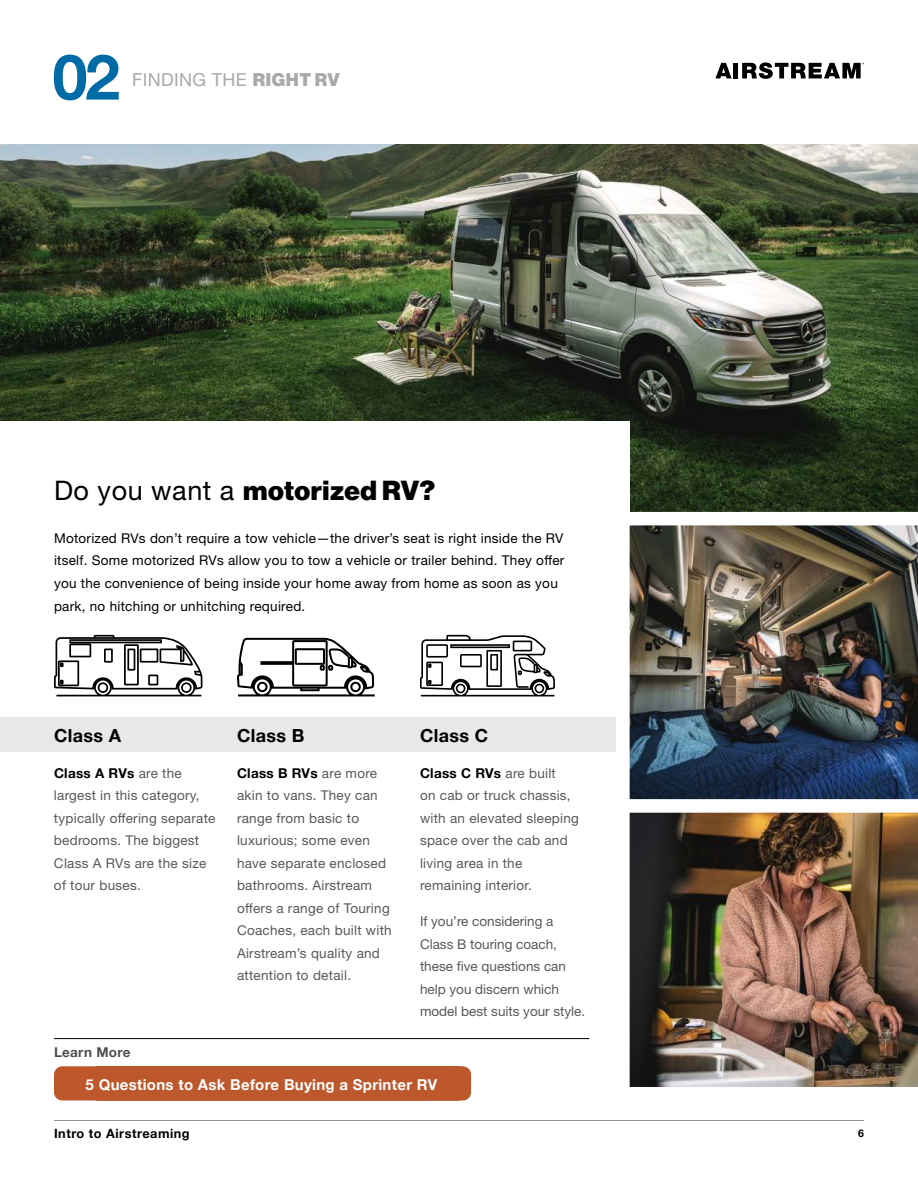
<style>
.page{position:relative;width:918px;height:1188px;background:#fff}
.page>*{position:absolute;margin:0;border:0;box-sizing:border-box;transform-origin:0 0}
.t1{font:700 63px "Helvetica Neue";color:#006ba6}
.t2{font:27px "N Haas Grotesk DS Pro 95 Blk";letter-spacing:.02em;color:#000}
.t3{font:700 18px "Helvetica Neue";letter-spacing:.02em;color:#000}
.t4{font:18px "Helvetica Neue";letter-spacing:.02em;color:#a7a9ab}
.t5{font:700 15px "Helvetica Neue";letter-spacing:.02em;color:#fff}
.t6{font:13.5px/22.5px "Helvetica Neue";letter-spacing:.02em;color:#57585b}
.t7{font:13.5px/22.5px "Helvetica Neue";letter-spacing:.02em;color:#000}
.t8{font:13.5px/22.5px "Helvetica Neue";color:#57585b}
.t9{font:700 13.5px "Helvetica Neue";letter-spacing:.02em;color:#000}
.t10{font:700 12.75px "Helvetica Neue";letter-spacing:.04em;color:#000}
.t11{font:700 10.5px "Helvetica Neue";color:#000}
.s1{font-family:"N Haas Grotesk DS Pro 95 Blk"}
.s2{font-family:"Helvetica Neue"}
.s3{font-weight:700;color:#000}
</style>
<div class="page">
<img style="left:0;top:145px;width:918px;height:360px">
<div style="left:0;top:421px;width:630px;height:514px;background:#fff"></div>
<hr style="left:54px;top:1120px;width:810px;height:1px;background:#939597">
<svg style="left:715px;top:63px;width:17px;height:15px"></svg>
<hr style="left:734px;top:63px;width:4px;height:15px;background:#000">
<svg style="left:742px;top:62px;width:122px;height:17px"></svg>
<div style="left:0;top:718px;width:918px;height:34px;background:#e9e7e7"></div>
<svg style="left:54px;top:635px;width:149px;height:61px"></svg>
<svg style="left:237px;top:638px;width:138px;height:58px"></svg>
<svg style="left:420px;top:635px;width:135px;height:61px"></svg>
<img style="left:609px;top:505px;width:309px;height:287px">
<img style="left:629px;top:792px;width:289px;height:295px">
<div style="left:54px;top:1066px;width:417px;height:35px;background:#bd572c"></div>
<hr style="left:54px;top:1038px;width:536px;height:1px;background:#000">
<h1 class="t1" style="left:52px;top:54px;width:69px">02</h1>
<h3 class="t4" style="left:132px;top:73px;width:209px">FINDING THE <span class="s1">RIGHT RV</span></h3>
<h2 class="t2" style="left:54px;top:481px;width:383px"><span class="s2">Do you want a</span> motorized RV?</h2>
<p class="t7" style="left:54px;top:528px;width:512px">Motorized RVs don’t require a tow vehicle—the driver’s seat is right inside the RV itself. Some motorized RVs allow you to tow a vehicle or trailer behind. They offer you the convenience of being inside your home away from home as soon as you park, no hitching or unhitching required.</p>
<h3 class="t3" style="left:54px;top:729px;width:69px">Class A</h3>
<p class="t6" style="left:54px;top:763px;width:163px"><span class="s3">Class A RVs</span> are the largest in this category, typically offering separate bedrooms. The biggest<br>Class A RVs are the size of tour buses.</p>
<h3 class="t3" style="left:237px;top:729px;width:69px">Class B</h3>
<p class="t6" style="left:237px;top:763px;width:156px"><span class="s3">Class B RVs</span> are more akin to vans. They can range from basic to luxurious; some even have separate enclosed bathrooms. Airstream offers a range of Touring<br>Coaches, each built with<br>Airstream’s quality and attention to detail.</p>
<p class="t9" style="left:54px;top:1045px;width:78px">Learn More</p>
<h3 class="t3" style="left:420px;top:729px;width:70px">Class C</h3>
<p class="t6" style="left:420px;top:763px;width:160px"><span class="s3">Class C RVs</span> are built<br>on cab or truck chassis, with an elevated sleeping space over the cab and living area in the remaining interior.</p>
<p class="t8" style="left:420px;top:911px;width:167px">If you’re considering a<br>Class B touring coach, these five questions can help you discern which model best suits your style.</p>
<p class="t5" style="left:86px;top:1079px;width:353px">5 Questions to Ask Before Buying a Sprinter RV</p>
<p class="t10" style="left:54px;top:1128px;width:137px">Intro to Airstreaming</p>
<p class="t11" style="left:858px;top:1129px;width:7px">6</p>
</div>
